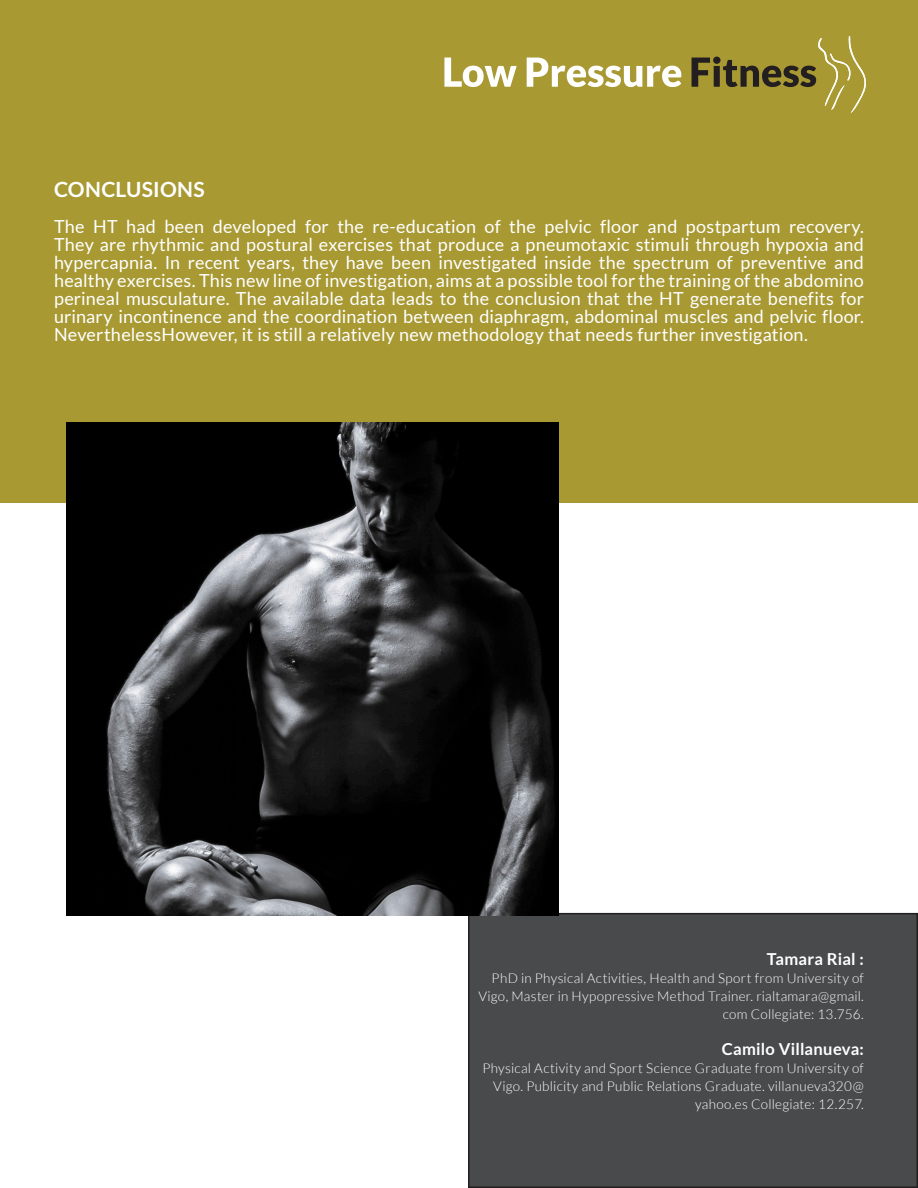
<style>
.page{position:relative;width:918px;height:1188px;background:#fff}
.page>*{position:absolute;margin:0;border:0;box-sizing:border-box;transform-origin:0 0}
.Paragraphe_base{font:700 21px "Lato";letter-spacing:.015em;color:#fff}
.Paragraphe_base-2{font:18px/18px "Lato";letter-spacing:.01em;color:#fff;text-align:justify}
.t1{font:700 16.5px "Lato";letter-spacing:.015em;color:#fff}
.t2{font:300 13.5px/18px "Lato";letter-spacing:.02em;color:#fff;text-align:right}
</style>
<div class="page">
<div style="left:0;top:0;width:918px;height:503px;background:#a89933"></div>
<div style="left:469px;top:914px;width:448px;height:273px;background:#494a4b"></div>
<div style="left:468px;top:913px;width:450px;height:275px;border:2px solid #231f20"></div>
<img style="left:67px;top:423px;width:492px;height:492px">
<svg style="left:444px;top:58px;width:73px;height:29px"></svg>
<svg style="left:527px;top:58px;width:154px;height:29px"></svg>
<svg style="left:692px;top:36px;width:174px;height:77px"></svg>
<p class="Paragraphe_base" style="left:54px;top:178px;width:152px">CONCLUSIONS</p>
<p class="Paragraphe_base-2" style="left:54px;top:218px;width:812px">The HT had been developed for the re-education of the pelvic floor and postpartum recovery.<br>They are rhythmic and postural exercises that produce a pneumotaxic stimuli through hypoxia and hypercapnia. In recent years, they have been investigated inside the spectrum of preventive and healthy exercises. This new line of investigation, aims at a possible tool for the training of the abdomino perineal musculature. The available data leads to the conclusion that the HT generate benefits for urinary incontinence and the coordination between diaphragm, abdominal muscles and pelvic floor.<br>NeverthelessHowever, it is still a relatively new methodology that needs further investigation.</p>
<p class="t1" style="left:767px;top:950px;width:99px">Tamara Rial :</p>
<p class="t2" style="left:478px;top:970px;width:387px">PhD in Physical Activities, Health and Sport from University of<br>Vigo, Master in Hypopressive Method Trainer. rialtamara@gmail. com Collegiate: 13.756.</p>
<p class="t1" style="left:722px;top:1040px;width:144px">Camilo Villanueva:</p>
<p class="t2" style="left:482px;top:1060px;width:383px">Physical Activity and Sport Science Graduate from University of<br>Vigo. Publicity and Public Relations Graduate. villanueva320@ yahoo.es Collegiate: 12.257.</p>
</div>
